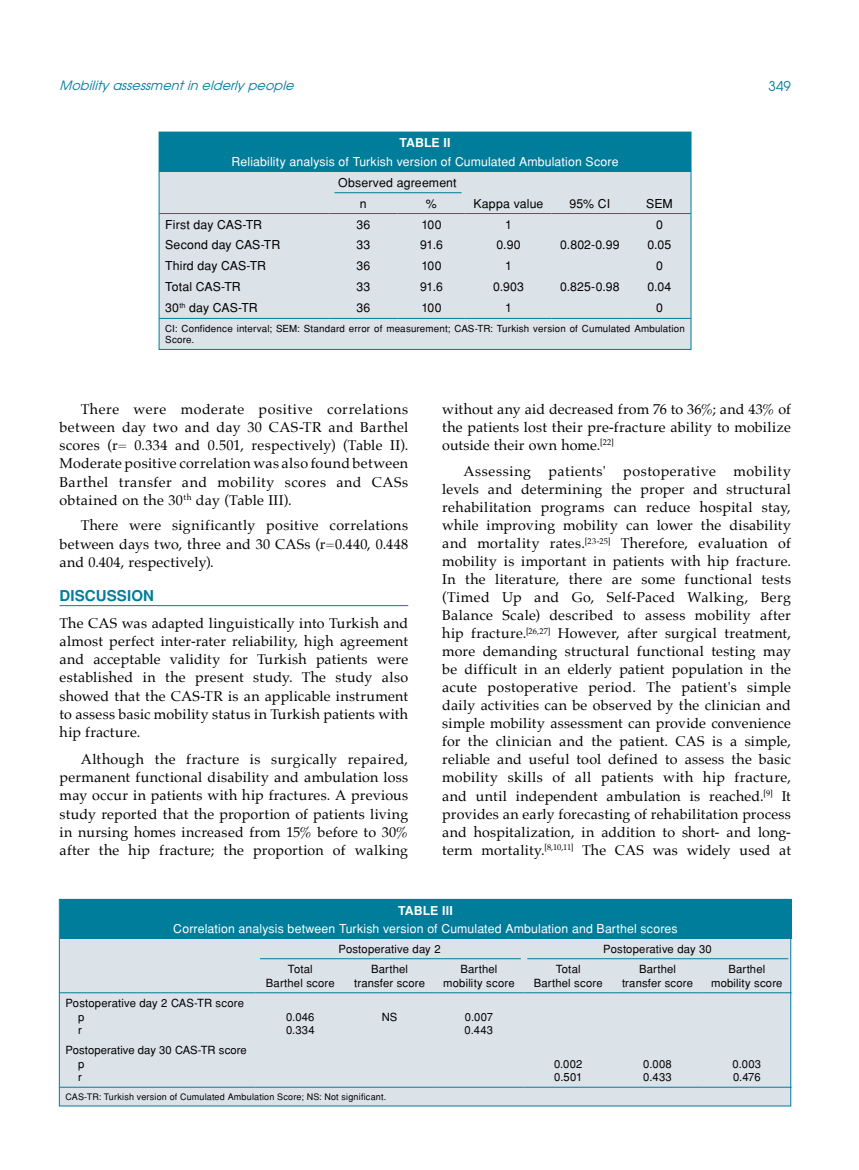
<style>
.page{position:relative;width:859px;height:1170px;background:#fff}
.page>*{position:absolute;margin:0;border:0;box-sizing:border-box;transform-origin:0 0}
.t1{font:700 15px "Helvetica Tr";letter-spacing:.01em;color:#007d9a}
.t2{font:14.25px/18px "Palatino";letter-spacing:.02em;color:#000;text-align:justify}
.t3{font:13.5px "Avant Garde Tr";color:#007d9a}
.t4{font:italic 12.75px "Avant Garde Tr";color:#007d9a}
.t5{font:12.3px/21px "Helvetica Normal Tr";letter-spacing:.01em;color:#000}
.t6{font:12.3px "Helvetica Normal Tr";letter-spacing:.01em;color:#fff}
.t7{font:700 12.3px "Helvetica Tr";letter-spacing:.02em;color:#fff}
.t8{font:11.25px/13.5px "Helvetica Normal Tr";letter-spacing:.015em;color:#000}
.t9{font:9.75px/11.7px "Helvetica Normal Tr";letter-spacing:.02em;color:#000}
.t10{font:9px "Helvetica Normal Tr";letter-spacing:.02em;color:#000}
</style>
<div class="page">
<hr style="left:60px;top:605px;width:348px;height:1px;background:#007d9a">
<div style="left:159px;top:132px;width:532px;height:217px;background:#dbe2e8"></div>
<div style="left:159px;top:132px;width:532px;height:39px;background:#007d9a"></div>
<hr style="left:159px;top:318px;width:170px;height:1px;background:#007d9a">
<hr style="left:329px;top:318px;width:68px;height:1px;background:#007d9a">
<hr style="left:397px;top:318px;width:68px;height:1px;background:#007d9a">
<hr style="left:465px;top:318px;width:87px;height:1px;background:#007d9a">
<hr style="left:552px;top:318px;width:76px;height:1px;background:#007d9a">
<hr style="left:628px;top:318px;width:63px;height:1px;background:#007d9a">
<hr style="left:159px;top:213px;width:170px;height:1px;background:#007d9a">
<hr style="left:329px;top:213px;width:68px;height:1px;background:#007d9a">
<hr style="left:397px;top:213px;width:68px;height:1px;background:#007d9a">
<hr style="left:465px;top:213px;width:87px;height:1px;background:#007d9a">
<hr style="left:552px;top:213px;width:76px;height:1px;background:#007d9a">
<hr style="left:628px;top:213px;width:63px;height:1px;background:#007d9a">
<div style="left:159px;top:132px;width:532px;height:217px;border:1px solid #007d9a"></div>
<hr style="left:334px;top:192px;width:128px;height:1px;background:#007d9a">
<div style="left:59px;top:899px;width:732px;height:206px;background:#dbe2e8"></div>
<div style="left:60px;top:899px;width:731px;height:39px;background:#007d9a"></div>
<hr style="left:60px;top:992px;width:196px;height:1px;background:#007d9a">
<hr style="left:256px;top:992px;width:89px;height:1px;background:#007d9a">
<hr style="left:345px;top:992px;width:89px;height:1px;background:#007d9a">
<hr style="left:434px;top:992px;width:90px;height:1px;background:#007d9a">
<hr style="left:524px;top:992px;width:89px;height:1px;background:#007d9a">
<hr style="left:613px;top:992px;width:89px;height:1px;background:#007d9a">
<hr style="left:702px;top:992px;width:89px;height:1px;background:#007d9a">
<hr style="left:60px;top:1086px;width:196px;height:1px;background:#007d9a">
<hr style="left:256px;top:1086px;width:89px;height:1px;background:#007d9a">
<hr style="left:345px;top:1086px;width:89px;height:1px;background:#007d9a">
<hr style="left:434px;top:1086px;width:90px;height:1px;background:#007d9a">
<hr style="left:524px;top:1086px;width:89px;height:1px;background:#007d9a">
<hr style="left:613px;top:1086px;width:89px;height:1px;background:#007d9a">
<hr style="left:702px;top:1086px;width:89px;height:1px;background:#007d9a">
<div style="left:59px;top:899px;width:732px;height:207px;border:1px solid #007d9a"></div>
<hr style="left:260px;top:958px;width:261px;height:1px;background:#007d9a">
<hr style="left:527px;top:958px;width:261px;height:1px;background:#007d9a">
<p class="t4" style="left:60px;top:78px;width:240px">Mobilityassessmentin elderlypeople</p>
<p class="t3" style="left:768px;top:77px;width:24px">349</p>
<p class="t7" style="left:399px;top:135px;width:53px">TABLE II</p>
<p class="t6" style="left:232px;top:154px;width:388px">Reliability analysis of Turkish version of Cumulated Ambulation Score</p>
<p class="t5" style="left:360px;top:172px;width:98px;text-indent:-22px">Observed agreement n</p>
<p class="t5" style="left:426px;top:193px;width:12px">%</p>
<p class="t5" style="left:474px;top:193px;width:71px">Kappa value</p>
<p class="t5" style="left:570px;top:193px;width:42px">95% CI</p>
<p class="t5" style="left:646px;top:193px;width:28px">SEM</p>
<p class="t5" style="left:165px;top:213px;width:98px">First day CAS-TR</p>
<p class="t5" style="left:356px;top:213px;width:15px">36</p>
<p class="t5" style="left:421px;top:213px;width:22px">100</p>
<p class="t5" style="left:505px;top:213px;width:8px">1</p>
<p class="t5" style="left:656px;top:213px;width:8px">0</p>
<p class="t5" style="left:165px;top:234px;width:117px">Second day CAS-TR</p>
<p class="t5" style="left:356px;top:234px;width:15px">33</p>
<p class="t5" style="left:420px;top:234px;width:24px">91.6</p>
<p class="t5" style="left:496px;top:234px;width:26px">0.90</p>
<p class="t5" style="left:560px;top:234px;width:61px">0.802-0.99</p>
<p class="t5" style="left:647px;top:234px;width:25px">0.05</p>
<p class="t5" style="left:165px;top:255px;width:102px">Third day CAS-TR</p>
<p class="t5" style="left:356px;top:255px;width:15px">36</p>
<p class="t5" style="left:421px;top:255px;width:22px">100</p>
<p class="t5" style="left:505px;top:255px;width:8px">1</p>
<p class="t5" style="left:656px;top:255px;width:8px">0</p>
<p class="t5" style="left:165px;top:276px;width:77px">Total CAS-TR</p>
<p class="t5" style="left:356px;top:276px;width:15px">33</p>
<p class="t5" style="left:420px;top:276px;width:24px">91.6</p>
<p class="t5" style="left:493px;top:276px;width:33px">0.903</p>
<p class="t5" style="left:560px;top:276px;width:61px">0.825-0.98</p>
<p class="t5" style="left:647px;top:276px;width:25px">0.04</p>
<p class="t5" style="left:165px;top:297px;width:94px">30<sup>th</sup> day CAS-TR</p>
<p class="t5" style="left:356px;top:297px;width:15px">36</p>
<p class="t5" style="left:421px;top:297px;width:22px">100</p>
<p class="t5" style="left:505px;top:297px;width:8px">1</p>
<p class="t5" style="left:656px;top:297px;width:8px">0</p>
<p class="t9" style="left:165px;top:322px;width:521px">CI: Confidence interval; SEM: Standard error of measurement; CAS-TR: Turkish version of Cumulated Ambulation<br>Score.</p>
<p class="t2" style="left:60px;top:399px;width:350px;text-indent:21px">There were moderate positive correlations between day two and day 30 CAS-TR and Barthel scores (r= 0.334 and 0.501, respectively) (Table II).<br>Moderate positive correlation was also found between Barthel transfer and mobility scores and CASs obtained on the 30<sup>th</sup> day (Table III).</p>
<p class="t2" style="left:60px;top:516px;width:350px;text-indent:21px">There were significantly positive correlations between days two, three and 30 CASs (r=0.440, 0.448 and 0.404, respectively).</p>
<p class="t1" style="left:60px;top:586px;width:96px">DISCUSSION</p>
<p class="t2" style="left:60px;top:613px;width:350px">The CAS was adapted linguistically into Turkish and almost perfect inter-rater reliability, high agreement and acceptable validity for Turkish patients were established in the present study. The study also showed that the CAS-TR is an applicable instrument to assess basic mobility status in Turkish patients with hip fracture.</p>
<p class="t2" style="left:60px;top:749px;width:350px;text-indent:21px">Although the fracture is surgically repaired, permanent functional disability and ambulation loss may occur in patients with hip fractures. A previous study reported that the proportion of patients living in nursing homes increased from 15% before to 30% after the hip fracture; the proportion of walking</p>
<p class="t2" style="left:442px;top:400px;width:350px">without any aid decreased from 76 to 36%; and 43% of the patients lost their pre-fracture ability to mobilize outside their own home.<sup>[22]</sup></p>
<p class="t2" style="left:442px;top:462px;width:350px;text-indent:21px">Assessing patients' postoperative mobility levels and determining the proper and structural rehabilitation programs can reduce hospital stay, while improving mobility can lower the disability and mortality rates.<sup>[23-25]</sup> Therefore, evaluation of mobility is important in patients with hip fracture.<br>In the literature, there are some functional tests (Timed Up and Go, Self-Paced Walking, Berg Balance Scale) described to assess mobility after hip fracture.<sup>[26,27]</sup> However, after surgical treatment, more demanding structural functional testing may be difficult in an elderly patient population in the acute postoperative period. The patient's simple daily activities can be observed by the clinician and simple mobility assessment can provide convenience for the clinician and the patient. CAS is a simple, reliable and useful tool defined to assess the basic mobility skills of all patients with hip fracture, and until independent ambulation is reached.<sup>[9]</sup> It provides an early forecasting of rehabilitation process and hospitalization, in addition to short- and long&shy;term mortality.<sup>[8,10,11]</sup> The CAS was widely used at</p>
<p class="t7" style="left:398px;top:902px;width:56px">TABLE III</p>
<p class="t6" style="left:173px;top:921px;width:506px">Correlation analysis between Turkish version of Cumulated Ambulation and Barthel scores</p>
<p class="t8" style="left:339px;top:942px;width:104px">Postoperative day 2</p>
<p class="t8" style="left:603px;top:942px;width:110px">Postoperative day 30</p>
<p class="t8" style="left:266px;top:962px;width:70px;text-align:center">Total<br>Barthel score</p>
<p class="t8" style="left:354px;top:962px;width:72px;text-align:center">Barthel transfer score</p>
<p class="t8" style="left:443px;top:962px;width:73px;text-align:center">Barthel mobility score</p>
<p class="t8" style="left:534px;top:962px;width:70px;text-align:center">Total<br>Barthel score</p>
<p class="t8" style="left:622px;top:962px;width:72px;text-align:center">Barthel transfer score</p>
<p class="t8" style="left:711px;top:962px;width:73px;text-align:center">Barthel mobility score</p>
<p class="t8" style="left:78px;top:996px;width:167px;text-indent:-13px">Postoperative day 2 CAS-TR score p<br>r</p>
<p class="t8" style="left:286px;top:1009px;width:30px">0.046<br>0.334</p>
<p class="t8" style="left:382px;top:1009px;width:17px">NS</p>
<p class="t8" style="left:465px;top:1009px;width:30px">0.007<br>0.443</p>
<p class="t8" style="left:78px;top:1043px;width:170px;text-indent:-13px">Postoperative day 30 CAS-TR score p<br>r</p>
<p class="t10" style="left:66px;top:1091px;width:322px">CAS-TR: Turkish version of Cumulated Ambulation Score; NS: Not significant.</p>
<p class="t8" style="left:554px;top:1056px;width:30px">0.002<br>0.501</p>
<p class="t8" style="left:643px;top:1056px;width:30px">0.008<br>0.433</p>
<p class="t8" style="left:733px;top:1056px;width:30px">0.003<br>0.476</p>
</div>
